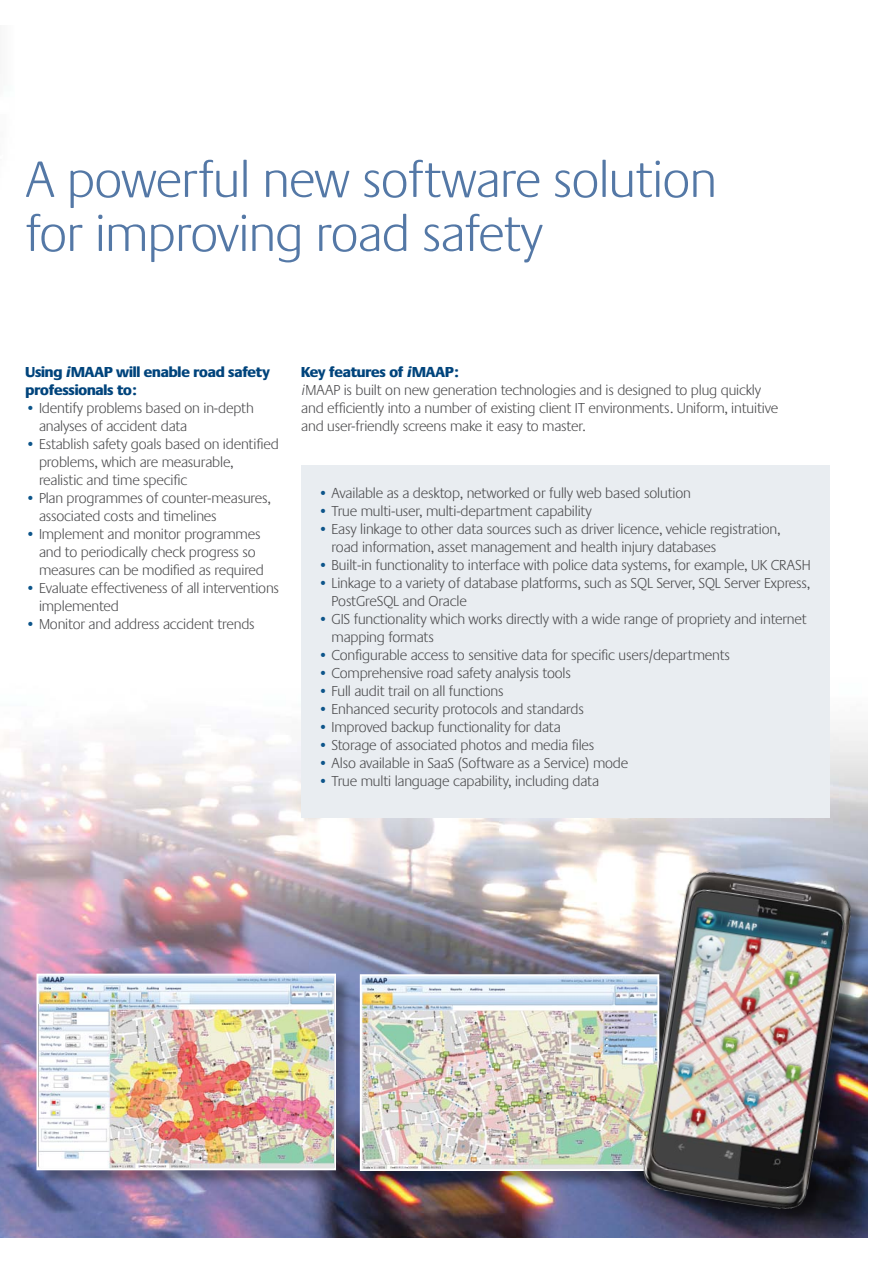
<style>
.page{position:relative;width:893px;height:1263px;background:#fff}
.page>*{position:absolute;margin:0;border:0;box-sizing:border-box;transform-origin:0 0}
.t1{font:300 52.5px/54px "Praxis EF";letter-spacing:-.01em;color:#5478a6}
.t2{font:300 15px/18px "Praxis EF";letter-spacing:-.01em;color:#4d4d4f}
.t3{font:800 15px/18px "Praxis EF";letter-spacing:-.01em;color:#00447c}
.s1{font-style:italic}
.s2{color:#0d558a}
.s3{font-weight:800;color:#00447c}
.s4{font-weight:800;font-style:italic;color:#00447c}
</style>
<div class="page">
<img style="left:0;top:614px;width:867px;height:623px">
<div style="left:301px;top:465px;width:528px;height:352px;background:#e9edf1"></div>
<div style="left:360px;top:974px;width:316px;height:214px;background:#000;opacity:.35"></div>
<img style="left:359px;top:973px;width:255px;height:199px">
<div style="left:37px;top:974px;width:316px;height:213px;background:#000;opacity:.35"></div>
<img style="left:36px;top:973px;width:301px;height:198px">
<img style="left:614px;top:848px;width:254px;height:385px">
<h1 class="t1" style="left:26px;top:154px;width:693px">A powerful new software solution for improving road safety</h1>
<p class="t3" style="left:26px;top:364px;width:246px">Using <span class="s1">i</span>MAAP will enable road safety professionals to:</p>
<p class="t2" style="left:39px;top:400px;width:216px;text-indent:-13px"><span class="s2">•</span> Identify problems based on in-depth analyses of accident data</p>
<p class="t2" style="left:39px;top:436px;width:241px;text-indent:-13px"><span class="s2">•</span> Establish safety goals based on identified problems, which are measurable, realistic and time specific</p>
<p class="t2" style="left:39px;top:490px;width:233px;text-indent:-13px"><span class="s2">•</span> Plan programmes of counter-measures, associated costs and timelines</p>
<p class="t2" style="left:39px;top:526px;width:226px;text-indent:-13px"><span class="s2">•</span> Implement and monitor programmes and to periodically check progress so measures can be modified as required</p>
<p class="t2" style="left:39px;top:580px;width:242px;text-indent:-13px"><span class="s2">•</span> Evaluate effectiveness of all interventions implemented</p>
<p class="t2" style="left:26px;top:616px;width:231px"><span class="s2">•</span> Monitor and address accident trends</p>
<p class="t2" style="left:301px;top:364px;width:478px"><span class="s3">Key features of</span> <span class="s4">i</span><span class="s3">MAAP:<br></span><span class="s1">i</span>MAAP is built on new generation technologies and is designed to plug quickly and efficiently into a number of existing client IT environments. Uniform, intuitive and user-friendly screens make it easy to master.</p>
<p class="t2" style="left:318px;top:484px;width:374px"><span class="s2">•</span> Available as a desktop, networked or fully web based solution</p>
<p class="t2" style="left:318px;top:502px;width:275px"><span class="s2">•</span> True multi-user, multi-department capability</p>
<p class="t2" style="left:332px;top:520px;width:450px;text-indent:-13px"><span class="s2">•</span> Easy linkage to other data sources such as driver licence, vehicle registration, road information, asset management and health injury databases</p>
<p class="t2" style="left:318px;top:556px;width:494px"><span class="s2">•</span> Built-in functionality to interface with police data systems, for example, UK CRASH</p>
<p class="t2" style="left:332px;top:574px;width:480px;text-indent:-13px"><span class="s2">•</span> Linkage to a variety of database platforms, such as SQL Server, SQL Server Express,<br>PostGreSQL and Oracle</p>
<p class="t2" style="left:332px;top:610px;width:477px;text-indent:-13px"><span class="s2">•</span> GIS functionality which works directly with a wide range of propriety and internet mapping formats</p>
<p class="t2" style="left:318px;top:646px;width:413px"><span class="s2">•</span> Configurable access to sensitive data for specific users/departments</p>
<p class="t2" style="left:318px;top:664px;width:254px"><span class="s2">•</span> Comprehensive road safety analysis tools</p>
<p class="t2" style="left:318px;top:682px;width:187px"><span class="s2">•</span> Full audit trail on all functions</p>
<p class="t2" style="left:318px;top:700px;width:267px"><span class="s2">•</span> Enhanced security protocols and standards</p>
<p class="t2" style="left:318px;top:718px;width:244px"><span class="s2">•</span> Improved backup functionality for data</p>
<p class="t2" style="left:318px;top:736px;width:278px"><span class="s2">•</span> Storage of associated photos and media files</p>
<p class="t2" style="left:318px;top:754px;width:312px"><span class="s2">•</span> Also available in SaaS (Software as a Service) mode</p>
<p class="t2" style="left:318px;top:772px;width:282px"><span class="s2">•</span> True multi language capability, including data</p>
</div>
